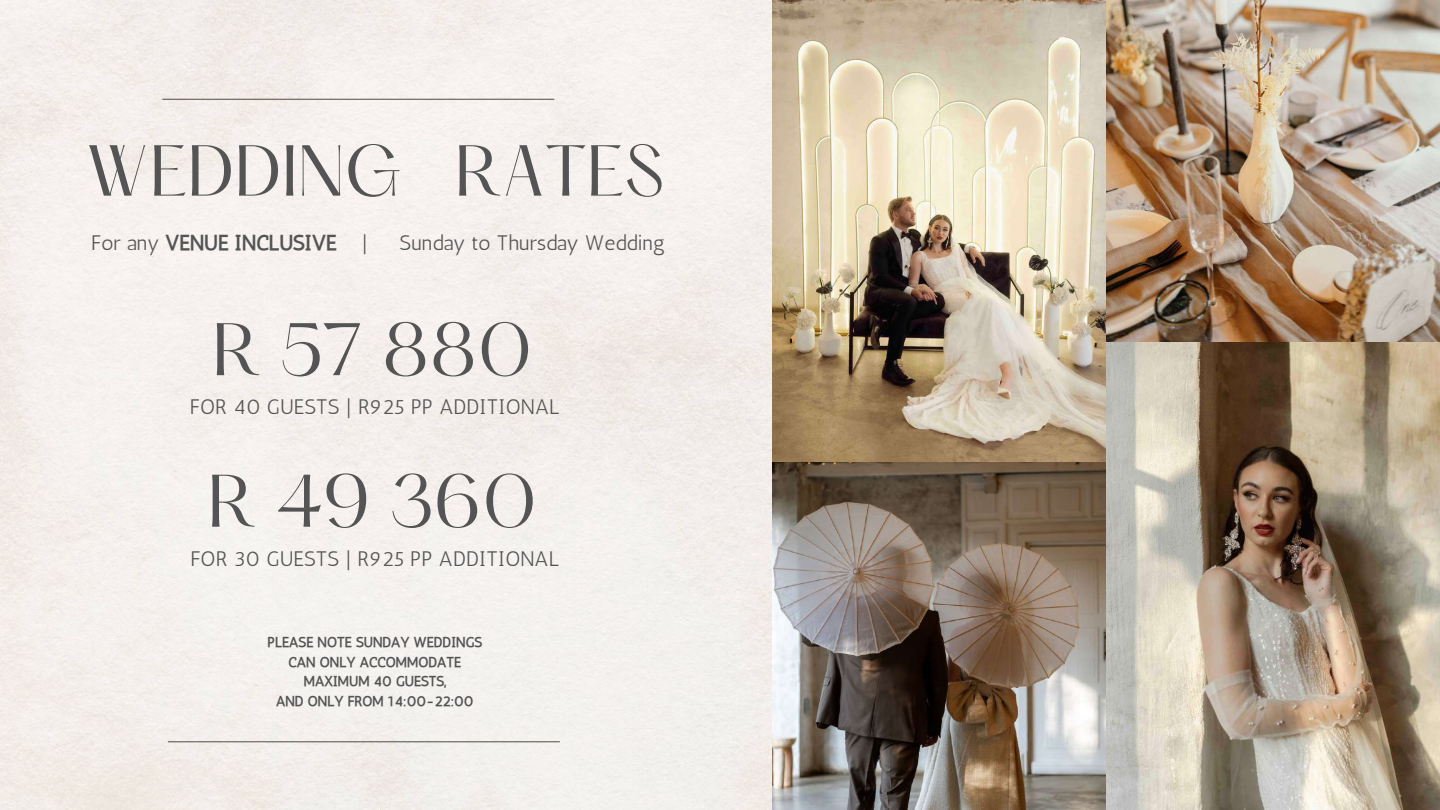
<style>
.page{position:relative;width:1440px;height:810px;background:#fff}
.page>*{position:absolute;margin:0;border:0;box-sizing:border-box;transform-origin:0 0}
.t1{font:65px "Hatton";color:#545454}
.t2{font:63px "Hatton";color:#545454}
.t3{font:21px "Antic";color:#545454}
.t4{font:21px "CA Generated";color:#545454}
.t5{font:14px/19.5px "CA Generated";color:#545454;text-align:center}
.s1{font-family:"Antic"}
</style>
<div class="page">
<img style="left:772px;top:0;width:668px;height:810px">
<hr style="left:163px;top:99px;width:391px;height:1px;background:#504c44">
<hr style="left:168px;top:741px;width:392px;height:1px;background:#504c44">
<h2 class="t2" style="left:86px;top:141px;width:580px">WEDDING RATES</h2>
<h3 class="t4" style="left:91px;top:230px;width:278px"><span class="s1">For any</span> VENUE INCLUSIVE <span class="s1">|</span></h3>
<h3 class="t3" style="left:399px;top:230px;width:267px">Sunday to Thursday Wedding</h3>
<h1 class="t1" style="left:212px;top:319px;width:322px">R 57 880</h1>
<h3 class="t3" style="left:190px;top:395px;width:371px">FOR 40 GUESTS | R925 PP ADDITIONAL</h3>
<h1 class="t1" style="left:208px;top:471px;width:331px">R 49 360</h1>
<h3 class="t3" style="left:190px;top:546px;width:371px">FOR 30 GUESTS | R925 PP ADDITIONAL</h3>
<p class="t5" style="left:268px;top:633px;width:216px">PLEASE NOTE SUNDAY WEDDINGS<br>CAN ONLY ACCOMMODATE<br>MAXIMUM 40 GUESTS,<br>AND ONLY FROM 14:00-22:00</p>
</div>
